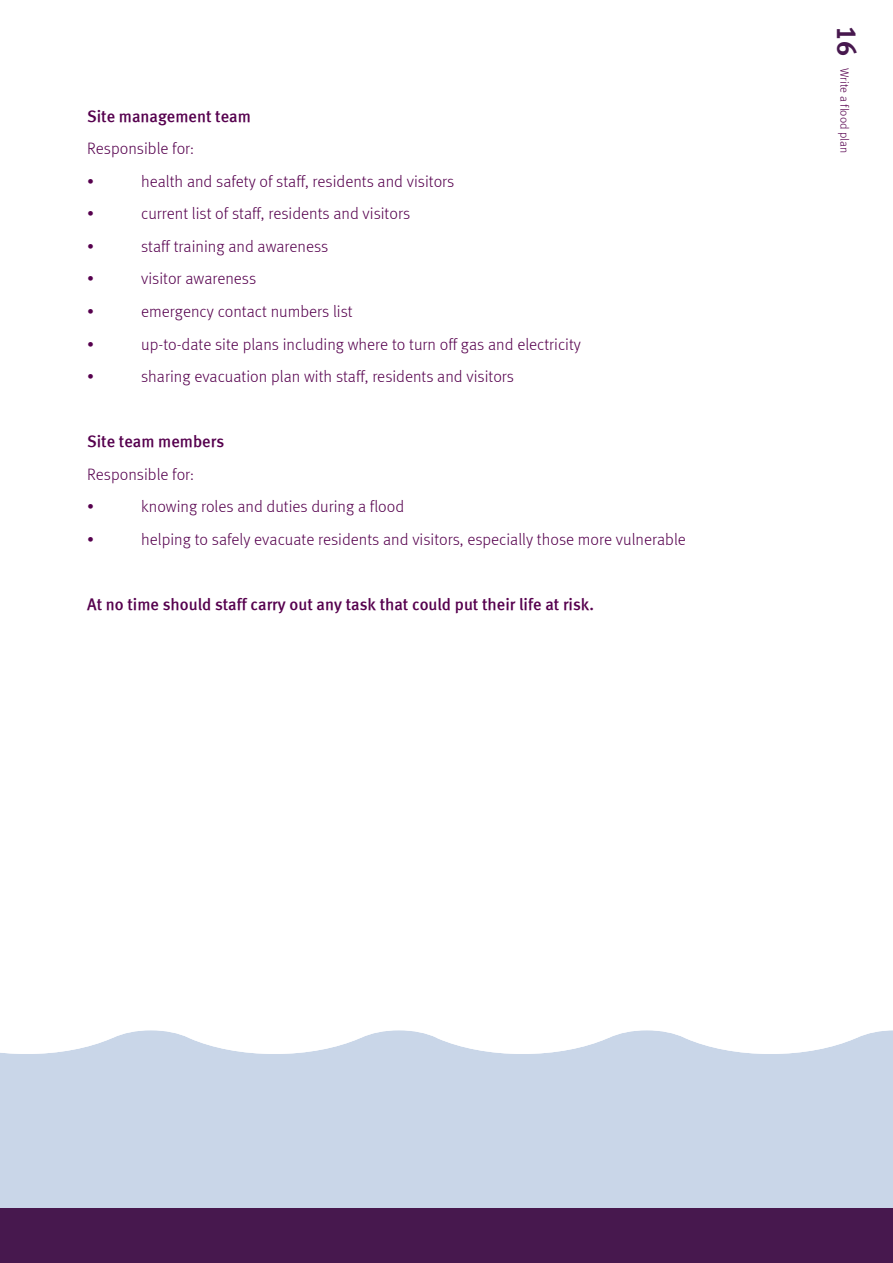
<style>
.page{position:relative;width:893px;height:1263px;background:#fff}
.page>*{position:absolute;margin:0;border:0;box-sizing:border-box;transform-origin:0 0}
.t1{font:27px "EA Meta Bold Roman";color:#47184e}
.t2{font:300 16.5px/32.5px "EA Meta";color:#56004e}
.t3{font:16.5px "EA Meta Medium Roman";color:#56004e}
.t4{font:300 12px "EA Meta";color:#56004e}
</style>
<div class="page">
<svg style="left:0;top:1030px;width:893px;height:179px;fill:#c9d6e8"></svg>
<div style="left:0;top:1209px;width:893px;height:54px;background:#47184e"></div>
<p class="t3" style="left:87px;top:106px;width:165px">Site management team</p>
<p class="t2" style="left:87px;top:132px;width:108px">Responsible for: •</p>
<p class="t2" style="left:141px;top:165px;width:315px">health and safety of staff, residents and visitors</p>
<p class="t2" style="left:87px;top:197px;width:9px">•</p>
<p class="t2" style="left:141px;top:197px;width:270px">current list of staff, residents and visitors</p>
<p class="t2" style="left:87px;top:230px;width:9px">•</p>
<p class="t2" style="left:141px;top:230px;width:189px">staff training and awareness</p>
<p class="t2" style="left:87px;top:262px;width:9px">•</p>
<p class="t2" style="left:141px;top:262px;width:117px">visitor awareness</p>
<p class="t2" style="left:87px;top:295px;width:9px">•</p>
<p class="t2" style="left:141px;top:295px;width:213px">emergency contact numbers list</p>
<p class="t2" style="left:87px;top:327px;width:9px">•</p>
<p class="t2" style="left:141px;top:327px;width:441px">up-to-date site plans including where to turn off gas and electricity</p>
<p class="t2" style="left:87px;top:360px;width:9px">•</p>
<p class="t2" style="left:141px;top:360px;width:374px">sharing evacuation plan with staff, residents and visitors</p>
<p class="t3" style="left:87px;top:432px;width:138px">Site team members</p>
<p class="t2" style="left:87px;top:458px;width:108px">Responsible for: •</p>
<p class="t2" style="left:141px;top:490px;width:264px">knowing roles and duties during a flood</p>
<p class="t2" style="left:87px;top:523px;width:9px">•</p>
<p class="t2" style="left:141px;top:523px;width:546px">helping to safely evacuate residents and visitors, especially those more vulnerable</p>
<p class="t3" style="left:87px;top:595px;width:508px">At no time should staff carry out any task that could put their life at risk.</p>
<h1 class="t1" style="left:863px;top:26px;width:32px;rotate:90deg">16</h1>
<p class="t4" style="left:851px;top:68px;width:87px;rotate:90deg">Write a flood plan</p>
</div>
